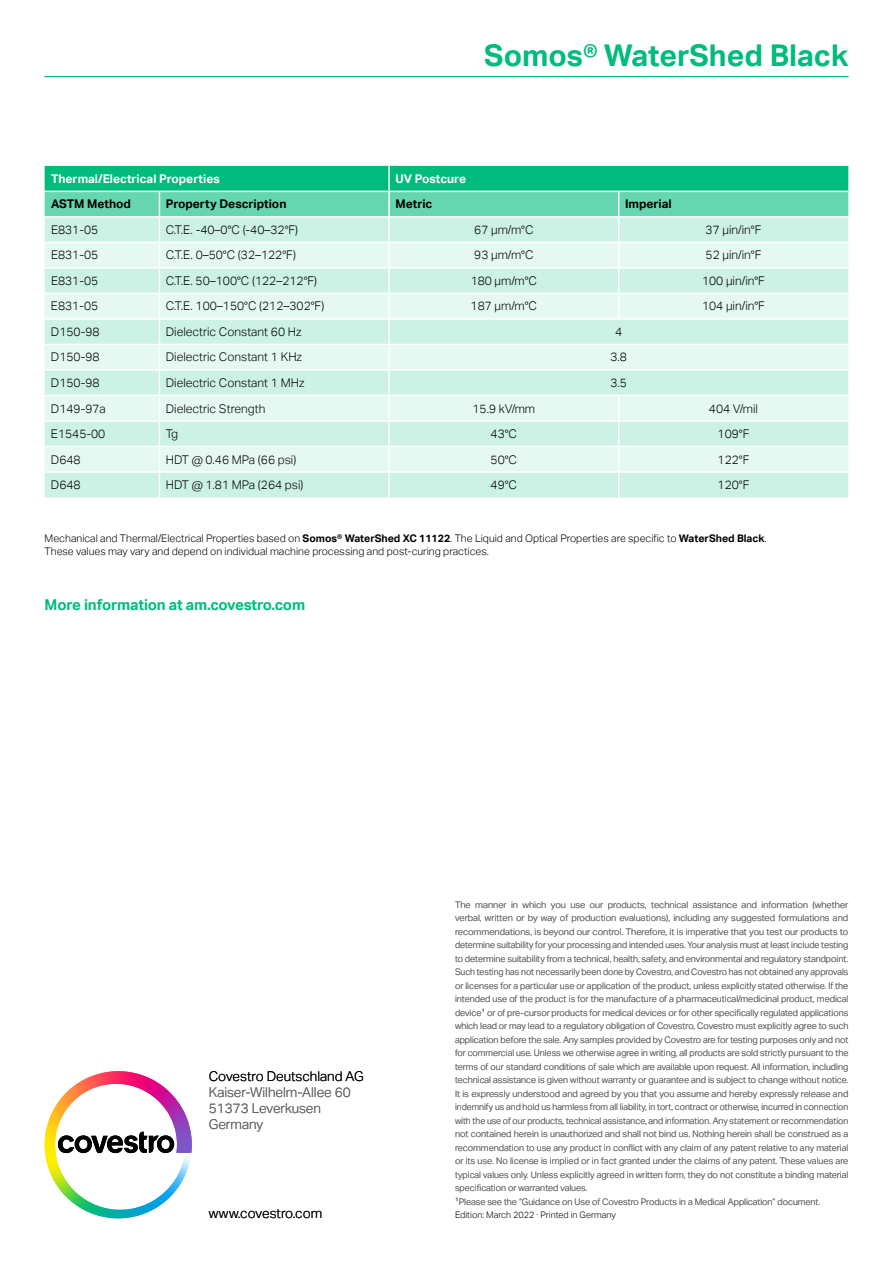
<style>
.page{position:relative;width:893px;height:1263px;background:#fff}
.page>*{position:absolute;margin:0;border:0;box-sizing:border-box;transform-origin:0 0}
.t1{font:700 30px "Aktiv Grotesk";color:#00bb7e}
.t2{font:700 15px "Aktiv Grotesk";letter-spacing:-.01em;color:#00bb7e}
.t3{font:300 13.5px/16.2px "Aktiv Grotesk";color:#666}
.t4{font:300 13.5px "Aktiv Grotesk";color:#000}
.t5{font:300 12px "Aktiv Grotesk";color:#000}
.t6{font:700 12px "Aktiv Grotesk";color:#000}
.t7{font:700 12px "Aktiv Grotesk";color:#fff}
.t8{font:300 10.5px/12.6px "Aktiv Grotesk";color:#000}
.t9{font:300 9px/13.5px "Aktiv Grotesk";color:#666}
.t10{font:300 9px "Aktiv Grotesk";color:#000}
.s1{font-weight:700}
</style>
<div class="page">
<svg style="left:58px;top:1132px;width:116px;height:21px"></svg>
<svg style="left:48px;top:1071px;width:70px;height:51px"></svg>
<hr style="left:45px;top:76px;width:803px;height:1px;background:#00bb7e">
<svg style="left:45px;top:166px;width:803px;height:331px;background:#c1eedf"></svg>
<h1 class="t1" style="left:484px;top:38px;width:366px">Somos® WaterShed Black</h1>
<h3 class="t7" style="left:51px;top:172px;width:170px">Thermal/Electrical Properties</h3>
<h3 class="t7" style="left:395px;top:172px;width:72px">UV Postcure</h3>
<h3 class="t6" style="left:51px;top:197px;width:81px">ASTM Method</h3>
<h3 class="t6" style="left:166px;top:197px;width:122px">Property Description</h3>
<h3 class="t6" style="left:395px;top:197px;width:38px">Metric</h3>
<h3 class="t6" style="left:625px;top:197px;width:48px">Imperial</h3>
<h3 class="t5" style="left:51px;top:223px;width:49px">E831-05</h3>
<h3 class="t5" style="left:166px;top:223px;width:134px">C.T.E. -40–0°C (-40–32°F)</h3>
<h3 class="t5" style="left:474px;top:223px;width:61px">67 µm/m°C</h3>
<h3 class="t5" style="left:706px;top:223px;width:57px">37 µin/in°F</h3>
<h3 class="t5" style="left:51px;top:248px;width:49px">E831-05</h3>
<h3 class="t5" style="left:166px;top:248px;width:132px">C.T.E. 0–50°C (32–122°F)</h3>
<h3 class="t5" style="left:474px;top:248px;width:61px">93 µm/m°C</h3>
<h3 class="t5" style="left:706px;top:248px;width:57px">52 µin/in°F</h3>
<h3 class="t5" style="left:51px;top:274px;width:49px">E831-05</h3>
<h3 class="t5" style="left:166px;top:274px;width:153px">C.T.E. 50–100°C (122–212°F)</h3>
<h3 class="t5" style="left:471px;top:274px;width:68px">180 µm/m°C</h3>
<h3 class="t5" style="left:702px;top:274px;width:64px">100 µin/in°F</h3>
<h3 class="t5" style="left:51px;top:299px;width:49px">E831-05</h3>
<h3 class="t5" style="left:166px;top:299px;width:160px">C.T.E. 100–150°C (212–302°F)</h3>
<h3 class="t5" style="left:471px;top:299px;width:68px">187 µm/m°C</h3>
<h3 class="t5" style="left:702px;top:299px;width:64px">104 µin/in°F</h3>
<h3 class="t5" style="left:51px;top:325px;width:50px">D150-98</h3>
<h3 class="t5" style="left:166px;top:325px;width:137px">Dielectric Constant 60 Hz</h3>
<h3 class="t5" style="left:615px;top:325px;width:9px">4</h3>
<h3 class="t5" style="left:51px;top:350px;width:50px">D150-98</h3>
<h3 class="t5" style="left:166px;top:350px;width:138px">Dielectric Constant 1 KHz</h3>
<h3 class="t5" style="left:610px;top:350px;width:18px">3.8</h3>
<h3 class="t5" style="left:51px;top:376px;width:50px">D150-98</h3>
<h3 class="t5" style="left:166px;top:376px;width:140px">Dielectric Constant 1 MHz</h3>
<h3 class="t5" style="left:610px;top:376px;width:18px">3.5</h3>
<h3 class="t5" style="left:51px;top:401px;width:56px">D149-97a</h3>
<h3 class="t5" style="left:166px;top:401px;width:101px">Dielectric Strength</h3>
<h3 class="t5" style="left:472px;top:401px;width:64px">15.9 kV/mm</h3>
<h3 class="t5" style="left:709px;top:401px;width:51px">404 V/mil</h3>
<h3 class="t5" style="left:51px;top:427px;width:56px">E1545-00</h3>
<h3 class="t5" style="left:166px;top:427px;width:14px">Tg</h3>
<h3 class="t5" style="left:491px;top:427px;width:28px">43°C</h3>
<h3 class="t5" style="left:718px;top:427px;width:33px">109°F</h3>
<h3 class="t5" style="left:51px;top:452px;width:31px">D648</h3>
<h3 class="t5" style="left:166px;top:452px;width:132px">HDT @ 0.46 MPa (66 psi)</h3>
<h3 class="t5" style="left:491px;top:452px;width:28px">50°C</h3>
<h3 class="t5" style="left:718px;top:452px;width:33px">122°F</h3>
<h3 class="t5" style="left:51px;top:478px;width:31px">D648</h3>
<h3 class="t5" style="left:166px;top:478px;width:139px">HDT @ 1.81 MPa (264 psi)</h3>
<h3 class="t5" style="left:491px;top:478px;width:28px">49°C</h3>
<h3 class="t5" style="left:718px;top:478px;width:33px">120°F</h3>
<p class="t8" style="left:45px;top:532px;width:723px">Mechanical and Thermal/Electrical Properties based on <span class="s1">Somos® WaterShed XC 11122</span>. The Liquid and Optical Properties are specific to <span class="s1">WaterShed Black</span>.<br>These values may vary and depend on individual machine processing and post-curing practices.</p>
<h2 class="t2" style="left:45px;top:596px;width:262px">More information at am.covestro.com</h2>
<h3 class="t4" style="left:209px;top:1068px;width:156px">Covestro Deutschland AG</h3>
<h3 class="t3" style="left:209px;top:1084px;width:144px">Kaiser-Wilhelm-Allee 60<br>51373 Leverkusen<br>Germany</h3>
<h3 class="t4" style="left:209px;top:1206px;width:115px">www.covestro.com</h3>
<p class="t9" style="left:455px;top:898px;width:395px">The manner in which you use our products, technical assistance and information (whether verbal, written or by way of production evaluations), including any suggested formulations and recommendations, is beyond our control. Therefore, it is imperative that you test our products to determine suitability for your processing and intended uses. Your analysis must at least include testing to determine suitability from a technical, health, safety, and environmental and regulatory standpoint.<br>Such testing has not necessarily been done by Covestro, and Covestro has not obtained any approvals or licenses for a particular use or application of the product, unless explicitly stated otherwise. If the intended use of the product is for the manufacture of a pharmaceutical/medicinal product, medical device1 or of pre-cursor products for medical devices or for other specifically regulated applications which lead or may lead to a regulatory obligation of Covestro, Covestro must explicitly agree to such application before the sale. Any samples provided by Covestro are for testing purposes only and not for commercial use. Unless we otherwise agree in writing, all products are sold strictly pursuant to the terms of our standard conditions of sale which are available upon request. All information, including technical assistance is given without warranty or guarantee and is subject to change without notice.<br>It is expressly understood and agreed by you that you assume and hereby expressly release and indemnify us and hold us harmless from all liability, in tort, contract or otherwise, incurred in connection with the use of our products, technical assistance, and information. Any statement or recommendation not contained herein is unauthorized and shall not bind us. Nothing herein shall be construed as a recommendation to use any product in conflict with any claim of any patent relative to any material or its use. No license is implied or in fact granted under the claims of any patent. These values are typical values only. Unless explicitly agreed in written form, they do not constitute a binding material specification or warranted values.<br>1Please see the “Guidance on Use of Covestro Products in a Medical Application” document.</p>
<p class="t10" style="left:455px;top:1210px;width:162px">Edition: March 2022 · Printed in Germany</p>
</div>
